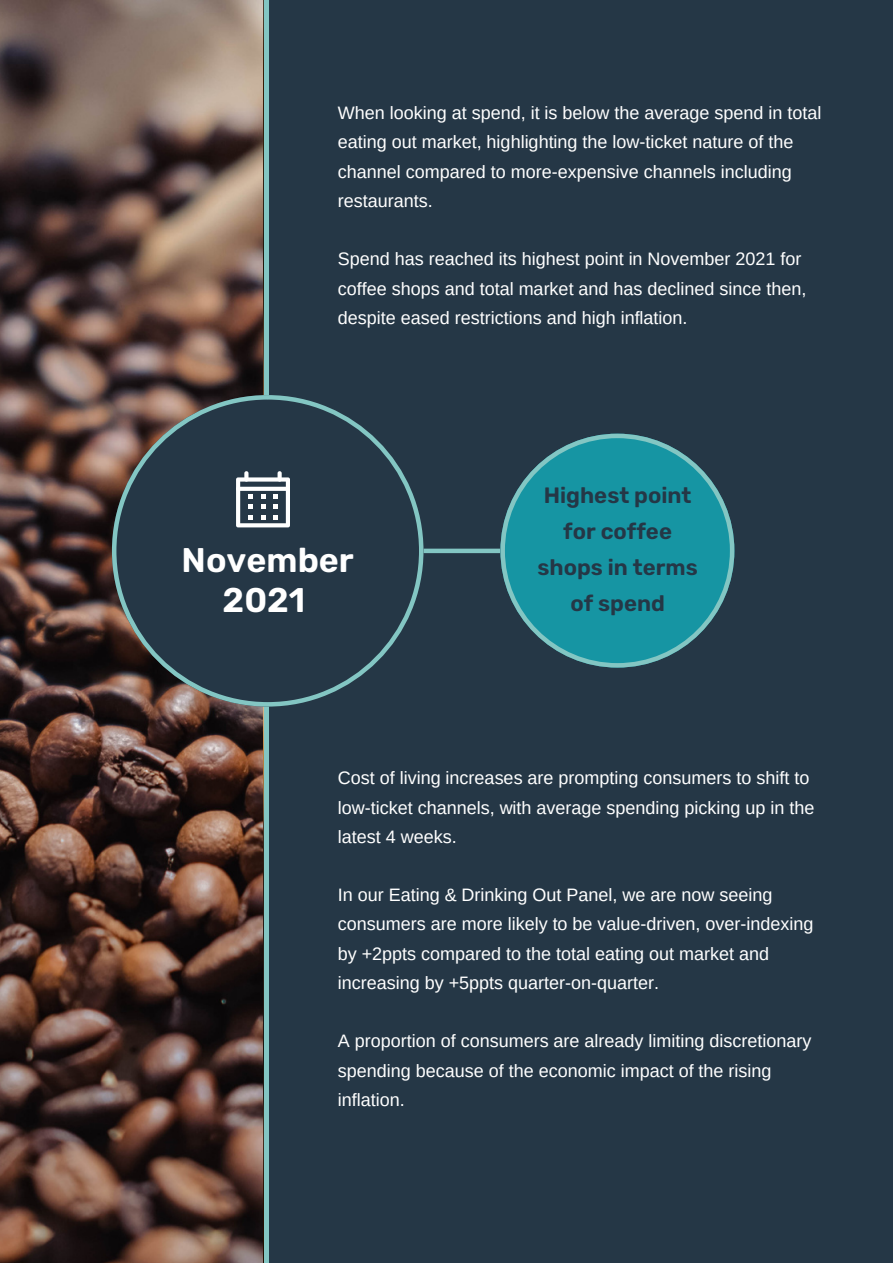
<style>
.page{position:relative;width:893px;height:1264px;background:#fff}
.page>*{position:absolute;margin:0;border:0;box-sizing:border-box;transform-origin:0 0}
.t1{font:600 34.2px/40.5px "Rubik";color:#fff;text-align:center}
.t2{font:600 22.2px/36px "Rubik";color:#253746;text-align:center}
.t3{font:18px/29.2px "Arimo";color:#fff}
</style>
<div class="page">
<div style="left:0;top:0;width:892px;height:1262px;background:#253746"></div>
<svg style="left:263px;top:0;width:5px;height:1262px;background:#75a7a1"></svg>
<img style="left:0;top:0;width:263px;height:1262px">
<svg style="left:112px;top:395px;width:311px;height:311px"></svg>
<svg style="left:500px;top:433px;width:234px;height:234px"></svg>
<svg style="left:236px;top:471px;width:54px;height:56px"></svg>
<div style="left:423px;top:548px;width:77px;height:5px;background:#83c6c3"></div>
<p class="t3" style="left:338px;top:98px;width:485px">When looking at spend, it is below the average spend in total eating out market, highlighting the low-ticket nature of the channel compared to more-expensive channels including restaurants.</p>
<p class="t3" style="left:338px;top:244px;width:470px">Spend has reached its highest point in November 2021 for coffee shops and total market and has declined since then, despite eased restrictions and high inflation.</p>
<h1 class="t1" style="left:182px;top:540px;width:174px">November<br>2021</h1>
<p class="t2" style="left:537px;top:478px;width:162px">Highest point for coffee shops in terms of spend</p>
<p class="t3" style="left:338px;top:763px;width:478px">Cost of living increases are prompting consumers to shift to low-ticket channels, with average spending picking up in the latest 4 weeks.</p>
<p class="t3" style="left:338px;top:880px;width:477px">In our Eating &amp; Drinking Out Panel, we are now seeing consumers are more likely to be value-driven, over-indexing by +2ppts compared to the total eating out market and increasing by +5ppts quarter-on-quarter.</p>
<p class="t3" style="left:338px;top:1026px;width:475px">A proportion of consumers are already limiting discretionary spending because of the economic impact of the rising inflation.</p>
</div>
